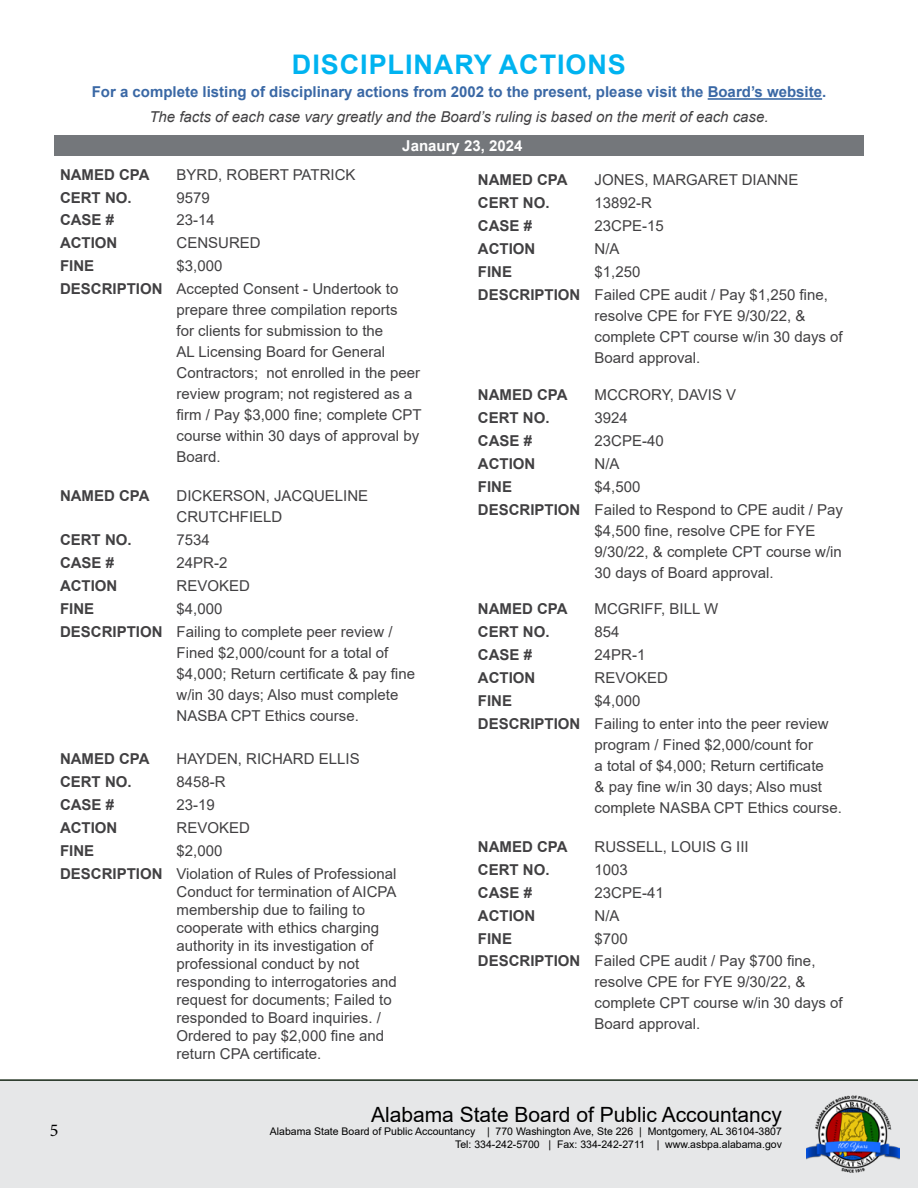
<style>
.page{position:relative;width:918px;height:1188px;background:#fff}
.page>*{position:absolute;margin:0;border:0;box-sizing:border-box;transform-origin:0 0}
.t1{font:700 27px "Arial";letter-spacing:.035em;color:#00b3f0}
.t2{font:21px "Arial";color:#000}
.t3{font:18px "Minion Pro";color:#000}
.t4{font:15px/21px "Arial";color:#414042}
.t5{font:700 15px "Arial";color:#414042}
.t6{font:700 15px "Arial";color:#3a68a5}
.t7{font:italic 15px "Arial";color:#414042}
.t8{font:700 15px "Arial";color:#fff}
.t9{font:10.5px/12.6px "Arial";color:#000;text-align:right}
.s1{font-weight:700}
</style>
<div class="page">
<div style="left:0;top:1080px;width:918px;height:108px;background:#e6e7e8"></div>
<img style="left:806px;top:1095px;width:93px;height:78px">
<hr style="left:0;top:1079px;width:918px;height:2px;background:#172816">
<hr style="left:708px;top:98px;width:114px;height:2px;background:#3a68a5">
<div style="left:54px;top:136px;width:810px;height:20px;background:#74777b"></div>
<h1 class="t1" style="left:292px;top:45px;width:336px">DISCIPLINARY ACTIONS</h1>
<p class="t6" style="left:92px;top:82px;width:736px">For a complete listing of disciplinary actions from 2002 to the present, please visit the Board’s website.</p>
<p class="t7" style="left:149px;top:107px;width:621px">The facts of each case vary greatly and the Board’s ruling is based on the merit of each case.</p>
<p class="t8" style="left:402px;top:136px;width:122px">Janaury 23, 2024</p>
<p class="t5" style="left:60px;top:164px;width:91px">NAMED CPA</p>
<p class="t4" style="left:177px;top:164px;width:180px">BYRD, ROBERT PATRICK</p>
<p class="t5" style="left:60px;top:187px;width:73px">CERT NO.</p>
<p class="t4" style="left:177px;top:187px;width:35px">9579</p>
<p class="t5" style="left:60px;top:210px;width:56px">CASE #</p>
<p class="t4" style="left:177px;top:210px;width:40px">23-14</p>
<p class="t5" style="left:60px;top:233px;width:59px">ACTION</p>
<p class="t4" style="left:177px;top:233px;width:86px">CENSURED</p>
<p class="t5" style="left:60px;top:255px;width:36px">FINE</p>
<p class="t4" style="left:60px;top:254px;width:340px;line-height:23px;text-indent:117px">$3,000<br><span class="s1">DESCRIPTION</span> Accepted Consent - Undertook to</p>
<p class="t4" style="left:177px;top:299px;width:247px">prepare three compilation reports<br>for clients for submission to the<br>AL Licensing Board for General<br>Contractors; not enrolled in the peer review program; not registered as a firm / Pay $3,000 fine; complete CPT course within 30 days of approval by<br>Board.</p>
<p class="t5" style="left:60px;top:486px;width:91px">NAMED CPA</p>
<p class="t4" style="left:177px;top:486px;width:193px">DICKERSON, JACQUELINE<br>CRUTCHFIELD</p>
<p class="t5" style="left:60px;top:530px;width:73px">CERT NO.</p>
<p class="t4" style="left:177px;top:529px;width:35px">7534</p>
<p class="t5" style="left:60px;top:552px;width:56px">CASE #</p>
<p class="t4" style="left:177px;top:552px;width:52px">24PR-2</p>
<p class="t5" style="left:60px;top:575px;width:59px">ACTION</p>
<p class="t4" style="left:177px;top:575px;width:75px">REVOKED</p>
<p class="t5" style="left:60px;top:598px;width:36px">FINE</p>
<p class="t4" style="left:60px;top:597px;width:334px;line-height:23px;text-indent:117px">$4,000<br><span class="s1">DESCRIPTION</span> Failing to complete peer review /</p>
<p class="t4" style="left:177px;top:642px;width:240px">Fined $2,000/count for a total of $4,000; Return certificate &amp; pay fine w/in 30 days; Also must complete<br>NASBA CPT Ethics course.</p>
<p class="t5" style="left:60px;top:748px;width:91px">NAMED CPA</p>
<p class="t4" style="left:177px;top:748px;width:185px">HAYDEN, RICHARD ELLIS</p>
<p class="t5" style="left:60px;top:771px;width:73px">CERT NO.</p>
<p class="t4" style="left:177px;top:771px;width:51px">8458-R</p>
<p class="t5" style="left:60px;top:794px;width:56px">CASE #</p>
<p class="t4" style="left:177px;top:794px;width:40px">23-19</p>
<p class="t5" style="left:60px;top:817px;width:59px">ACTION</p>
<p class="t4" style="left:177px;top:817px;width:75px">REVOKED</p>
<p class="t5" style="left:60px;top:840px;width:36px">FINE</p>
<p class="t4" style="left:60px;top:839px;width:338px;line-height:23px;text-indent:117px">$2,000<br><span class="s1">DESCRIPTION</span> Violation of Rules of Professional</p>
<p class="t4" style="left:177px;top:883px;width:222px;line-height:18px">Conduct for termination of AICPA membership due to failing to cooperate with ethics charging authority in its investigation of professional conduct by not responding to interrogatories and request for documents; Failed to responded to Board inquiries. /<br>Ordered to pay $2,000 fine and return CPA certificate.</p>
<p class="t5" style="left:478px;top:170px;width:91px">NAMED CPA</p>
<p class="t4" style="left:595px;top:170px;width:205px">JONES, MARGARET DIANNE</p>
<p class="t5" style="left:478px;top:192px;width:73px">CERT NO.</p>
<p class="t4" style="left:595px;top:192px;width:59px">13892-R</p>
<p class="t5" style="left:478px;top:215px;width:56px">CASE #</p>
<p class="t4" style="left:595px;top:215px;width:71px">23CPE-15</p>
<p class="t5" style="left:478px;top:238px;width:59px">ACTION</p>
<p class="t4" style="left:595px;top:238px;width:27px">N/A</p>
<p class="t5" style="left:478px;top:261px;width:36px">FINE</p>
<p class="t4" style="left:478px;top:260px;width:352px;line-height:23px;text-indent:117px">$1,250<br><span class="s1">DESCRIPTION</span> Failed CPE audit / Pay $1,250 fine,</p>
<p class="t4" style="left:595px;top:305px;width:250px">resolve CPE for FYE 9/30/22, &amp; complete CPT course w/in 30 days of<br>Board approval.</p>
<p class="t5" style="left:478px;top:384px;width:91px">NAMED CPA</p>
<p class="t4" style="left:595px;top:384px;width:143px">MCCRORY, DAVIS V</p>
<p class="t5" style="left:478px;top:407px;width:73px">CERT NO.</p>
<p class="t4" style="left:595px;top:407px;width:35px">3924</p>
<p class="t5" style="left:478px;top:430px;width:56px">CASE #</p>
<p class="t4" style="left:595px;top:430px;width:71px">23CPE-40</p>
<p class="t5" style="left:478px;top:453px;width:59px">ACTION</p>
<p class="t4" style="left:595px;top:453px;width:27px">N/A</p>
<p class="t5" style="left:478px;top:476px;width:36px">FINE</p>
<p class="t4" style="left:478px;top:475px;width:366px;line-height:23px;text-indent:117px">$4,500<br><span class="s1">DESCRIPTION</span> Failed to Respond to CPE audit / Pay</p>
<p class="t4" style="left:595px;top:520px;width:249px">$4,500 fine, resolve CPE for FYE<br>9/30/22, &amp; complete CPT course w/in<br>30 days of Board approval.</p>
<p class="t5" style="left:478px;top:599px;width:91px">NAMED CPA</p>
<p class="t4" style="left:595px;top:599px;width:125px">MCGRIFF, BILL W</p>
<p class="t5" style="left:478px;top:621px;width:73px">CERT NO.</p>
<p class="t4" style="left:595px;top:621px;width:27px">854</p>
<p class="t5" style="left:478px;top:644px;width:56px">CASE #</p>
<p class="t4" style="left:595px;top:644px;width:52px">24PR-1</p>
<p class="t5" style="left:478px;top:667px;width:59px">ACTION</p>
<p class="t4" style="left:595px;top:667px;width:75px">REVOKED</p>
<p class="t5" style="left:478px;top:690px;width:36px">FINE</p>
<p class="t4" style="left:478px;top:689px;width:352px;line-height:23px;text-indent:117px">$4,000<br><span class="s1">DESCRIPTION</span> Failing to enter into the peer review</p>
<p class="t4" style="left:595px;top:734px;width:249px">program / Fined $2,000/count for<br>a total of $4,000; Return certificate<br>&amp; pay fine w/in 30 days; Also must complete NASBA CPT Ethics course.</p>
<p class="t5" style="left:478px;top:836px;width:91px">NAMED CPA</p>
<p class="t4" style="left:595px;top:836px;width:156px">RUSSELL, LOUIS G III</p>
<p class="t5" style="left:478px;top:859px;width:73px">CERT NO.</p>
<p class="t4" style="left:595px;top:859px;width:35px">1003</p>
<p class="t5" style="left:478px;top:882px;width:56px">CASE #</p>
<p class="t4" style="left:595px;top:882px;width:71px">23CPE-41</p>
<p class="t5" style="left:478px;top:905px;width:59px">ACTION</p>
<p class="t4" style="left:595px;top:905px;width:27px">N/A</p>
<p class="t5" style="left:478px;top:928px;width:36px">FINE</p>
<p class="t4" style="left:478px;top:927px;width:339px;line-height:23px;text-indent:117px">$700<br><span class="s1">DESCRIPTION</span> Failed CPE audit / Pay $700 fine,</p>
<p class="t4" style="left:595px;top:972px;width:250px">resolve CPE for FYE 9/30/22, &amp; complete CPT course w/in 30 days of<br>Board approval.</p>
<p class="t3" style="left:50px;top:1118px;width:10px">5</p>
<h2 class="t2" style="left:371px;top:1101px;width:412px">Alabama State Board of Public Accountancy</h2>
<p class="t9" style="left:270px;top:1125px;width:514px">Alabama State Board of Public Accountancy | 770 Washington Ave, Ste 226 | Montgomery, AL 36104-3807<br>Tel: 334-242-5700 | Fax: 334-242-2711 | www.asbpa.alabama.gov</p>
</div>
